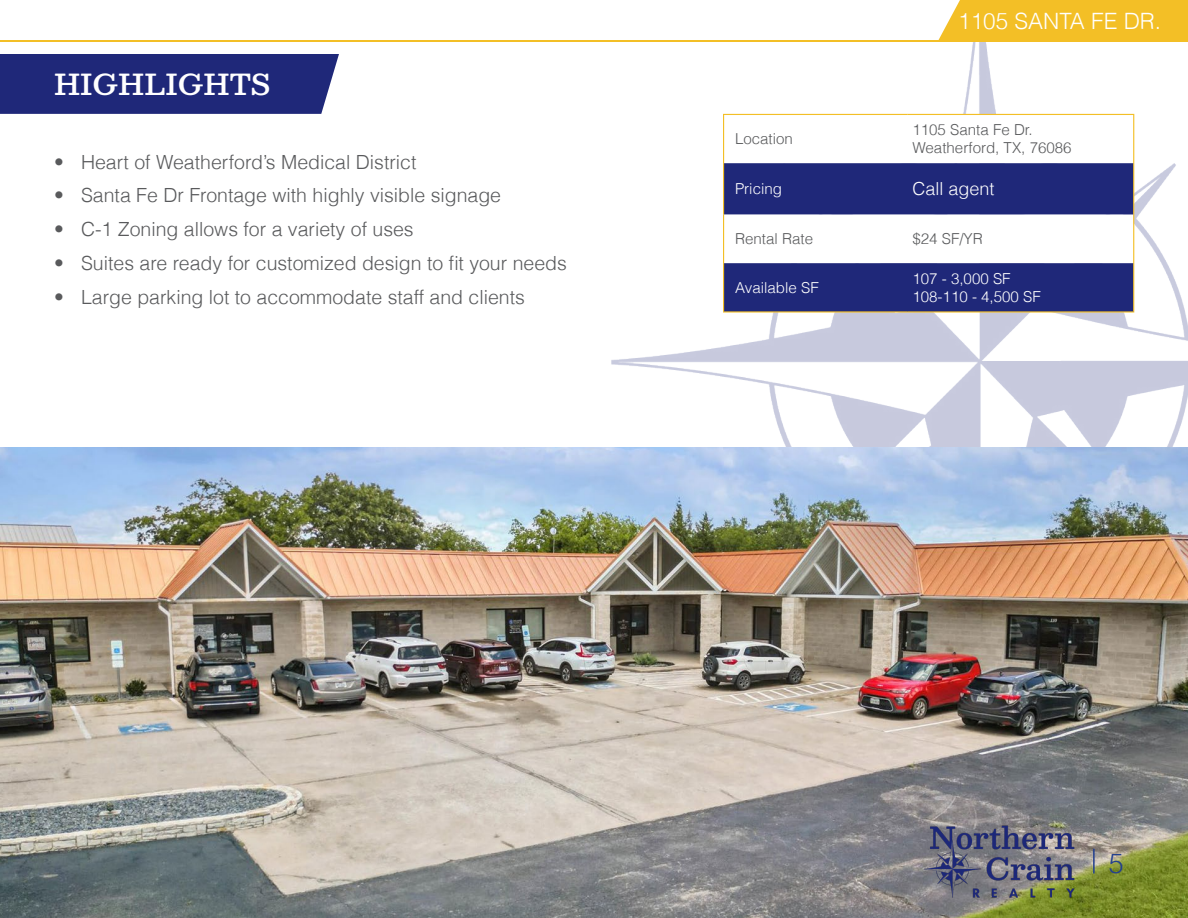
<style>
.page{position:relative;width:1188px;height:918px;background:#fff}
.page>*{position:absolute;margin:0;border:0;box-sizing:border-box;transform-origin:0 0}
.t1{font:italic 500 28.5px "Besley";color:#fff}
.t2{font:300 27px "Helvetica";color:#23408e}
.t3{font:300 22.5px "Helvetica";color:#fff}
.t4{font:300 19.5px "Helvetica";color:#595a5c}
.t5{font:300 18px "Helvetica";color:#fff}
.t6{font:300 15.15px/18.1px "Helvetica";color:#595a5c}
.t7{font:300 15.15px/18.1px "Helvetica";color:#fff}
</style>
<div class="page">
<img style="left:611px;top:42px;width:577px;height:405px">
<img style="left:0;top:447px;width:1188px;height:471px">
<svg style="left:724px;top:115px;width:409px;height:48px"></svg>
<svg style="left:724px;top:163px;width:409px;height:148px;fill:#1f2879"></svg>
<hr style="left:723px;top:114px;width:185px;height:1px;background:#f3bf26">
<hr style="left:723px;top:115px;width:1px;height:48px;background:#f3bf26">
<hr style="left:908px;top:114px;width:226px;height:1px;background:#f3bf26">
<hr style="left:1133px;top:115px;width:1px;height:48px;background:#f3bf26">
<hr style="left:723px;top:163px;width:1px;height:51px;background:#f3bf26">
<hr style="left:1133px;top:163px;width:1px;height:51px;background:#f3bf26">
<hr style="left:723px;top:214px;width:1px;height:49px;background:#f3bf26">
<hr style="left:1133px;top:214px;width:1px;height:49px;background:#f3bf26">
<hr style="left:723px;top:263px;width:1px;height:48px;background:#f3bf26">
<hr style="left:1133px;top:263px;width:1px;height:48px;background:#f3bf26">
<hr style="left:723px;top:311px;width:185px;height:2px;background:#f3bf26">
<hr style="left:908px;top:311px;width:226px;height:2px;background:#f3bf26">
<hr style="left:0;top:40px;width:1034px;height:2px;background:#f3bf26">
<div style="left:938px;top:0;width:250px;height:42px;background:#f3bf26"></div>
<div style="left:0;top:54px;width:339px;height:60px;background:#1f2879"></div>
<hr style="left:1093px;top:849px;width:2px;height:25px;background:#23408e">
<img style="left:921px;top:820px;width:156px;height:82px">
<h1 class="t1" style="left:54px;top:69px;width:217px">HIGHLIGHTS</h1>
<p class="t4" style="left:54px;top:146px;width:364px">• Heart of Weatherford’s Medical District</p>
<p class="t4" style="left:54px;top:180px;width:449px">• Santa Fe Dr Frontage with highly visible signage</p>
<p class="t4" style="left:54px;top:214px;width:361px">• C-1 Zoning allows for a variety of uses</p>
<p class="t4" style="left:54px;top:248px;width:514px">• Suites are ready for customized design to fit your needs</p>
<p class="t4" style="left:54px;top:281px;width:473px">• Large parking lot to accommodate staff and clients</p>
<p class="t3" style="left:958px;top:3px;width:205px">1105 SANTA FE DR.</p>
<p class="t6" style="left:735px;top:129px;width:59px">Location</p>
<p class="t6" style="left:912px;top:120px;width:161px">1105 Santa Fe Dr.<br>Weatherford, TX, 76086</p>
<p class="t7" style="left:735px;top:179px;width:49px">Pricing</p>
<p class="t5" style="left:912px;top:174px;width:84px">Call agent</p>
<p class="t6" style="left:735px;top:229px;width:80px">Rental Rate</p>
<p class="t6" style="left:912px;top:229px;width:72px">$24 SF/YR</p>
<p class="t7" style="left:735px;top:278px;width:85px">Available SF</p>
<p class="t7" style="left:912px;top:269px;width:130px">107 - 3,000 SF<br>108-110 - 4,500 SF</p>
<h2 class="t2" style="left:1109px;top:841px;width:17px">5</h2>
</div>
